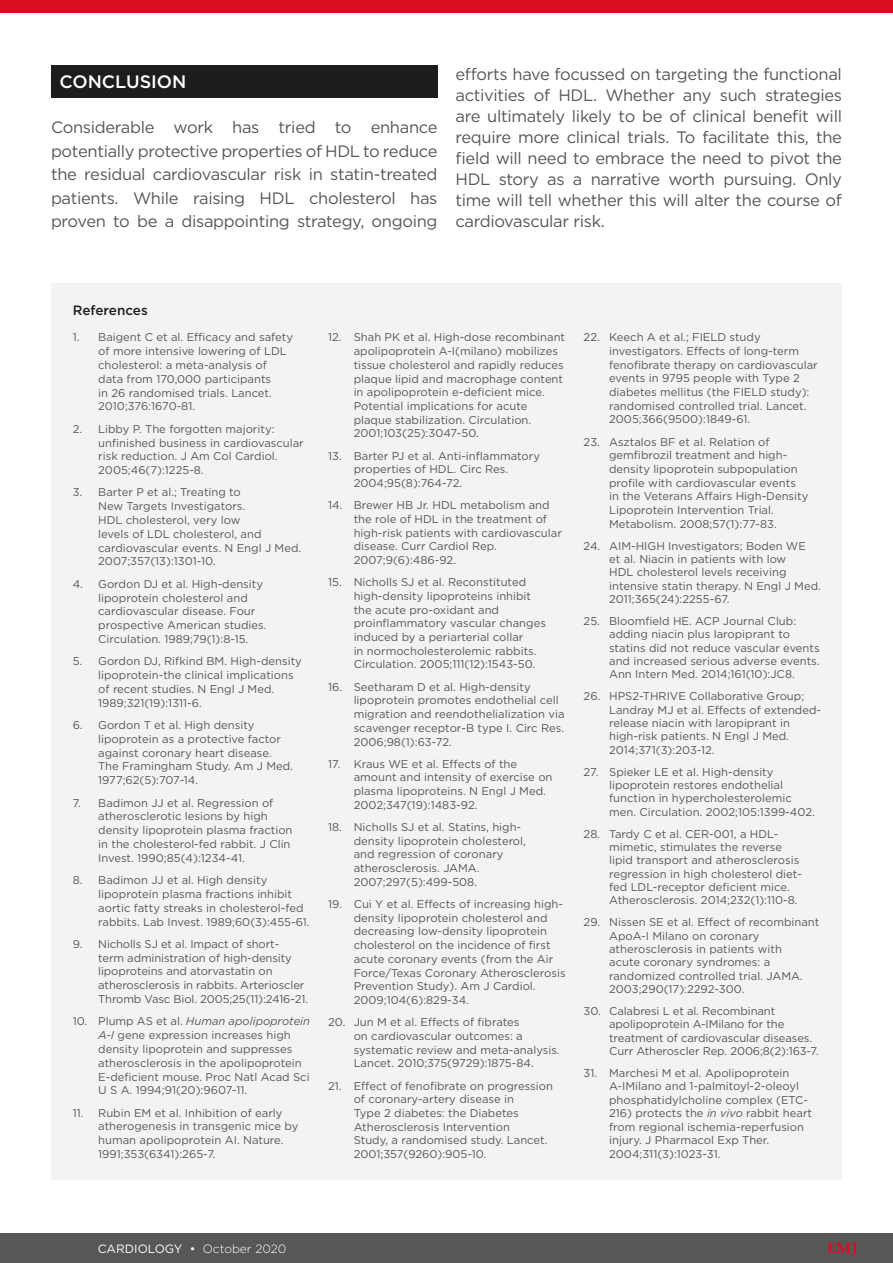
<style>
.page{position:relative;width:893px;height:1263px;background:#fff}
.page>*{position:absolute;margin:0;border:0;box-sizing:border-box;transform-origin:0 0}
.H1__Heading_1{font:500 18px "Gotham";color:#fff}
.Body_Text{font:16.5px/21px "Gotham";letter-spacing:-.02em;color:#575756;text-align:justify}
.t1{font:700 15px "Palatino Linotype";color:#dc0c23}
.t2{font:500 13.5px "Gotham";color:#231f20}
.t3{font:12px "Gotham";color:#fff}
.t4{font:11.25px/13.6px "Gotham";color:#575756}
.s1{font-style:italic}
.s2{font-weight:300}
</style>
<div class="page">
<div style="left:0;top:0;width:893px;height:13px;background:#dc0c23"></div>
<div style="left:0;top:1233px;width:893px;height:30px;background:#575756"></div>
<div style="left:51px;top:65px;width:386px;height:33px;background:#1d1d1d"></div>
<div style="left:51px;top:283px;width:791px;height:896px;background:#f2f3f4"></div>
<p class="H1__Heading_1" style="left:60px;top:70px;width:128px">CONCLUSION</p>
<p class="Body_Text" style="left:51px;top:115px;width:388px;line-height:23.5px">Considerable work has tried to enhance potentially protective properties of HDL to reduce the residual cardiovascular risk in statin-treated patients. While raising HDL cholesterol has proven to be a disappointing strategy, ongoing</p>
<p class="Body_Text" style="left:455px;top:63px;width:388px">efforts have focussed on targeting the functional activities of HDL. Whether any such strategies are ultimately likely to be of clinical benefit will require more clinical trials. To facilitate this, the field will need to embrace the need to pivot the HDL story as a narrative worth pursuing. Only time will tell whether this will alter the course of cardiovascular risk.</p>
<p class="t2" style="left:73px;top:301px;width:77px">References</p>
<p class="t4" style="left:98px;top:330px;width:196px;text-indent:-26px">1. Baigent C et al. Efficacy and safety of more intensive lowering of LDL cholesterol: a meta-analysis of data from 170,000 participants<br>in 26 randomised trials. Lancet.<br>2010;376:1670-81.</p>
<p class="t4" style="left:98px;top:422px;width:207px;text-indent:-26px">2. Libby P. The forgotten majority: unfinished business in cardiovascular risk reduction. J Am Col Cardiol.<br>2005;46(7):1225-8.</p>
<p class="t4" style="left:98px;top:485px;width:205px;text-indent:-26px">3. Barter P et al.; Treating to<br>New Targets Investigators.<br>HDL cholesterol, very low<br>levels of LDL cholesterol, and cardiovascular events. N Engl J Med.<br>2007;357(13):1301-10.</p>
<p class="t4" style="left:98px;top:577px;width:170px;text-indent:-26px">4. Gordon DJ et al. High-density lipoprotein cholesterol and cardiovascular disease. Four prospective American studies.<br>Circulation. 1989;79(1):8-15.</p>
<p class="t4" style="left:98px;top:654px;width:205px;text-indent:-26px">5. Gordon DJ, Rifkind BM. High-density lipoprotein-the clinical implications of recent studies. N Engl J Med.<br>1989;321(19):1311-6.</p>
<p class="t4" style="left:98px;top:718px;width:196px;text-indent:-26px">6. Gordon T et al. High density lipoprotein as a protective factor against coronary heart disease.<br>The Framingham Study. Am J Med.<br>1977;62(5):707-14.</p>
<p class="t4" style="left:98px;top:795px;width:196px;text-indent:-26px">7. Badimon JJ et al. Regression of atherosclerotic lesions by high density lipoprotein plasma fraction in the cholesterol-fed rabbit. J Clin Invest. 1990;85(4):1234-41.</p>
<p class="t4" style="left:98px;top:873px;width:213px;text-indent:-26px">8. Badimon JJ et al. High density lipoprotein plasma fractions inhibit aortic fatty streaks in cholesterol-fed rabbits. Lab Invest. 1989;60(3):455-61.</p>
<p class="t4" style="left:98px;top:937px;width:211px;text-indent:-26px">9. Nicholls SJ et al. Impact of short-<br>term administration of high-density lipoproteins and atorvastatin on atherosclerosis in rabbits. Arterioscler Thromb Vasc Biol. 2005;25(11):2416-21.</p>
<p class="t4" style="left:98px;top:1014px;width:213px;text-indent:-26px">10. Plump AS et al. <span class="s1">Human apolipoprotein A-I</span> gene expression increases high density lipoprotein and suppresses atherosclerosis in the apolipoprotein E-deficient mouse. Proc Natl Acad Sci U S A. 1994;91(20):9607-11.</p>
<p class="t4" style="left:98px;top:1105px;width:202px;text-indent:-26px">11. Rubin EM et al. Inhibition of early atherogenesis in transgenic mice by human apolipoprotein AI. Nature.<br>1991;353(6341):265-7.</p>
<p class="t4" style="left:354px;top:330px;width:213px;text-indent:-26px">12. Shah PK et al. High-dose recombinant apolipoprotein A-I(milano) mobilizes tissue cholesterol and rapidly reduces plaque lipid and macrophage content in apolipoprotein e-deficient mice.<br>Potential implications for acute plaque stabilization. Circulation.<br>2001;103(25):3047-50.</p>
<p class="t4" style="left:354px;top:448px;width:188px;text-indent:-26px">13. Barter PJ et al. Anti-inflammatory properties of HDL. Circ Res.<br>2004;95(8):764-72.</p>
<p class="t4" style="left:354px;top:498px;width:210px;text-indent:-26px">14. Brewer HB Jr. HDL metabolism and the role of HDL in the treatment of high-risk patients with cardiovascular disease. Curr Cardiol Rep.<br>2007;9(6):486-92.</p>
<p class="t4" style="left:354px;top:575px;width:194px;text-indent:-26px">15. Nicholls SJ et al. Reconstituted high-density lipoproteins inhibit the acute pro-oxidant and proinflammatory vascular changes induced by a periarterial collar<br>in normocholesterolemic rabbits.<br>Circulation. 2005;111(12):1543-50.</p>
<p class="t4" style="left:354px;top:680px;width:212px;text-indent:-26px">16. Seetharam D et al. High-density lipoprotein promotes endothelial cell migration and reendothelialization via scavenger receptor-B type I. Circ Res.<br>2006;98(1):63-72.</p>
<p class="t4" style="left:354px;top:757px;width:200px;text-indent:-26px">17. Kraus WE et al. Effects of the amount and intensity of exercise on plasma lipoproteins. N Engl J Med.<br>2002;347(19):1483-92.</p>
<p class="t4" style="left:354px;top:820px;width:174px;text-indent:-26px">18. Nicholls SJ et al. Statins, high&shy;density lipoprotein cholesterol, and regression of coronary atherosclerosis. JAMA.<br>2007;297(5):499-508.</p>
<p class="t4" style="left:354px;top:897px;width:213px;text-indent:-26px">19. Cui Y et al. Effects of increasing high&shy;density lipoprotein cholesterol and decreasing low-density lipoprotein cholesterol on the incidence of first acute coronary events (from the Air Force/Texas Coronary Atherosclerosis Prevention Study). Am J Cardiol.<br>2009;104(6):829-34.</p>
<p class="t4" style="left:354px;top:1015px;width:208px;text-indent:-26px">20. Jun M et al. Effects of fibrates<br>on cardiovascular outcomes: a systematic review and meta-analysis.<br>Lancet. 2010;375(9729):1875-84.</p>
<p class="t4" style="left:354px;top:1078px;width:201px;text-indent:-26px">21. Effect of fenofibrate on progression of coronary-artery disease in<br>Type 2 diabetes: the Diabetes<br>Atherosclerosis Intervention<br>Study, a randomised study. Lancet.<br>2001;357(9260):905-10.</p>
<p class="t4" style="left:609px;top:330px;width:210px;text-indent:-26px">22. Keech A et al.; FIELD study investigators. Effects of long-term fenofibrate therapy on cardiovascular events in 9795 people with Type 2 diabetes mellitus (the FIELD study): randomised controlled trial. Lancet.<br>2005;366(9500):1849-61.</p>
<p class="t4" style="left:609px;top:435px;width:201px;text-indent:-26px">23. Asztalos BF et al. Relation of gemfibrozil treatment and high&shy;density lipoprotein subpopulation profile with cardiovascular events in the Veterans Affairs High-Density Lipoprotein Intervention Trial.<br>Metabolism. 2008;57(1):77-83.</p>
<p class="t4" style="left:609px;top:539px;width:213px;text-indent:-26px">24. AIM-HIGH Investigators; Boden WE<br>et al. Niacin in patients with low<br>HDL cholesterol levels receiving intensive statin therapy. N Engl J Med.<br>2011;365(24):2255-67.</p>
<p class="t4" style="left:609px;top:614px;width:212px;text-indent:-26px">25. Bloomfield HE. ACP Journal Club: adding niacin plus laropiprant to statins did not reduce vascular events and increased serious adverse events.<br>Ann Intern Med. 2014;161(10):JC8.</p>
<p class="t4" style="left:609px;top:689px;width:213px;text-indent:-26px">26. HPS2-THRIVE Collaborative Group; Landray MJ et al. Effects of extended&shy;release niacin with laropiprant in high-risk patients. N Engl J Med.<br>2014;371(3):203-12.</p>
<p class="t4" style="left:609px;top:765px;width:207px;text-indent:-26px">27. Spieker LE et al. High-density lipoprotein restores endothelial function in hypercholesterolemic men. Circulation. 2002;105:1399-402.</p>
<p class="t4" style="left:609px;top:827px;width:194px;text-indent:-26px">28. Tardy C et al. CER-001, a HDL&shy;mimetic, stimulates the reverse lipid transport and atherosclerosis regression in high cholesterol diet&shy;fed LDL-receptor deficient mice.<br>Atherosclerosis. 2014;232(1):110-8.</p>
<p class="t4" style="left:609px;top:915px;width:212px;text-indent:-26px">29. Nissen SE et al. Effect of recombinant<br>ApoA-I Milano on coronary atherosclerosis in patients with<br>acute coronary syndromes: a randomized controlled trial. JAMA.<br>2003;290(17):2292-300.</p>
<p class="t4" style="left:609px;top:1004px;width:211px;text-indent:-26px">30. Calabresi L et al. Recombinant apolipoprotein A-IMilano for the treatment of cardiovascular diseases.<br>Curr Atheroscler Rep. 2006;8(2):163-7.</p>
<p class="t4" style="left:609px;top:1066px;width:204px;text-indent:-26px">31. Marchesi M et al. Apolipoprotein A-IMilano and 1-palmitoyl-2-oleoyl phosphatidylcholine complex (ETC-216) protects the <span class="s1">in vivo</span> rabbit heart from regional ischemia-reperfusion injury. J Pharmacol Exp Ther.<br>2004;311(3):1023-31.</p>
<p class="t3" style="left:98px;top:1241px;width:190px">CARDIOLOGY • <span class="s2">October 2020</span></p>
<h3 class="t1" style="left:827px;top:1238px;width:32px">EMJ</h3>
</div>
